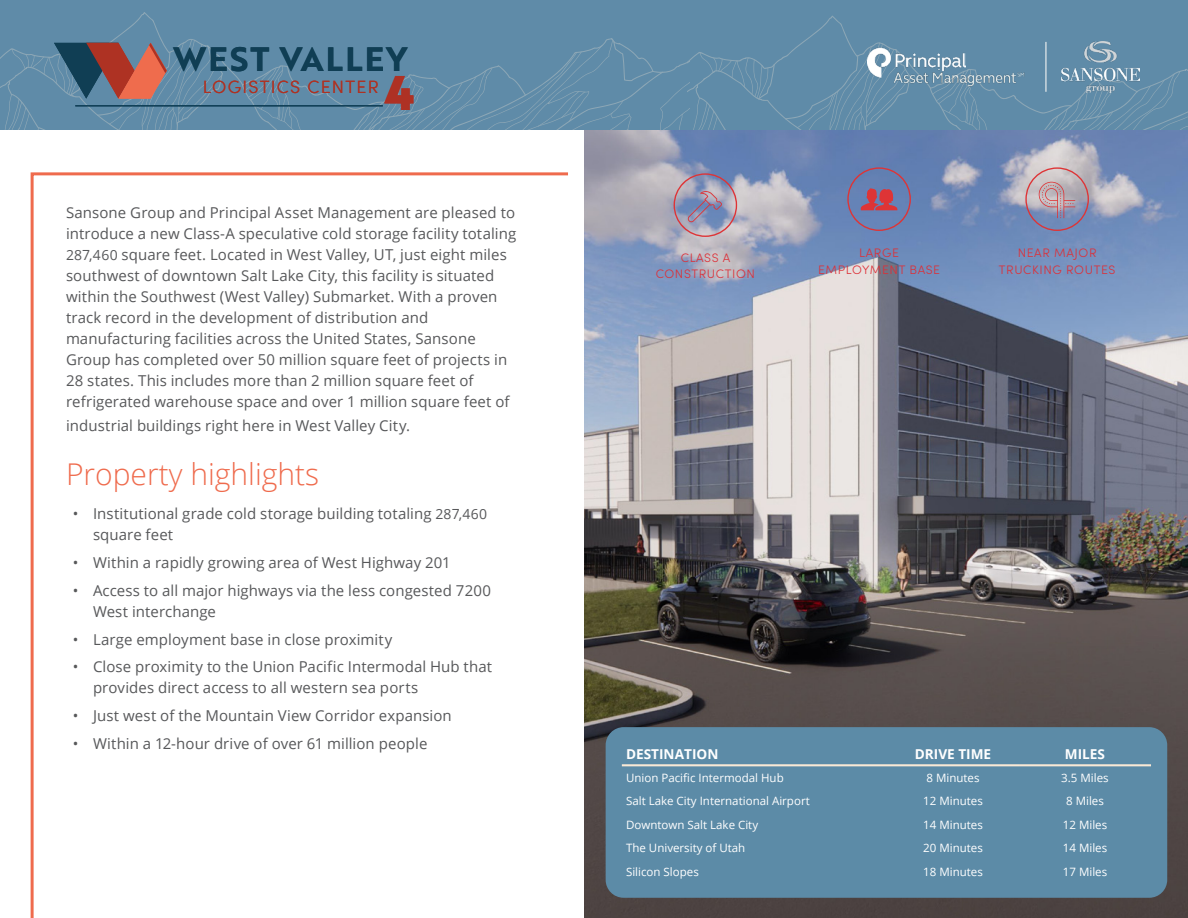
<style>
.page{position:relative;width:1188px;height:918px;background:#fff}
.page>*{position:absolute;margin:0;border:0;box-sizing:border-box;transform-origin:0 0}
.t1{font:47.25px "Brother 1816 Black";color:#ae3124}
.t2{font:32.85px "Brother 1816 Bold";letter-spacing:.065em;color:#103e54}
.Bullets_in_Body_copy{font:300 30px "Open Sans";color:#ef6b4d}
.t3{font:300 17.7px "Sofia Pro";letter-spacing:.075em;color:#ae3223}
.Bullets_in_Body_copy-2{font:15px/21px "Open Sans";letter-spacing:.005em;color:#57585a}
.address{font:700 13.65px "Open Sans";color:#fff}
.icon_captions_in_sofia{font:300 12.3px/16.4px "Sofia Pro";letter-spacing:.05em;color:#dd2f37;text-align:center}
.address-2{font:11.55px "Open Sans";color:#fff}
.s1{font-size:13.95px}
</style>
<div class="page">
<div style="left:0;top:0;width:1188px;height:131px;background:#5f8ba8"></div>
<svg style="left:30px;top:237px;width:4px;height:681px;background:#f28f79"></svg>
<img style="left:585px;top:237px;width:603px;height:681px">
<div style="left:606px;top:727px;width:561px;height:171px;background:#5c8ba7;border-radius:18px"></div>
<hr style="left:622px;top:764px;width:265px;height:2px;background:#f9e9d6">
<hr style="left:887px;top:764px;width:132px;height:2px;background:#f9e9d6">
<hr style="left:1019px;top:764px;width:132px;height:2px;background:#f9e9d6">
<svg style="left:0;top:12px;width:1188px;height:225px"></svg>
<p class="t2" style="left:173px;top:34px;width:236px">WEST VALLEY</p>
<p class="t3" style="left:203px;top:74px;width:177px">LOGISTICS CENTER</p>
<p class="t1" style="left:385px;top:56px;width:32px">4</p>
<p class="Bullets_in_Body_copy-2" style="left:66px;top:201px;width:452px">Sansone Group and Principal Asset Management are pleased to introduce a new Class-A speculative cold storage facility totaling <span class="s1">287,460</span> square feet. Located in West Valley, UT, just eight miles southwest of downtown Salt Lake City, this facility is situated within the Southwest (West Valley) Submarket. With a proven track record in the development of distribution and manufacturing facilities across the United States, Sansone Group has completed over 50 million square feet of projects in 28 states. This includes more than 2 million square feet of refrigerated warehouse space and over 1 million square feet of</p>
<p class="Bullets_in_Body_copy-2" style="left:66px;top:414px;width:346px">industrial buildings right here in West Valley City.</p>
<p class="Bullets_in_Body_copy" style="left:66px;top:453px;width:255px">Property highlights</p>
<p class="Bullets_in_Body_copy-2" style="left:93px;top:503px;width:396px;text-indent:-20px">• Institutional grade cold storage building totaling <span class="s1">287,460 </span>square feet</p>
<p class="Bullets_in_Body_copy-2" style="left:73px;top:552px;width:379px">• Within a rapidly growing area of West Highway 201</p>
<p class="Bullets_in_Body_copy-2" style="left:93px;top:579px;width:400px;text-indent:-20px">• Access to all major highways via the less congested 7200<br>West interchange</p>
<p class="Bullets_in_Body_copy-2" style="left:73px;top:628px;width:321px">• Large employment base in close proximity</p>
<p class="Bullets_in_Body_copy-2" style="left:93px;top:656px;width:401px;text-indent:-20px">• Close proximity to the Union Pacific Intermodal Hub that provides direct access to all western sea ports</p>
<p class="Bullets_in_Body_copy-2" style="left:73px;top:705px;width:381px">• Just west of the Mountain View Corridor expansion</p>
<p class="Bullets_in_Body_copy-2" style="left:73px;top:732px;width:356px">• Within a 12-hour drive of over 61 million people</p>
<p class="icon_captions_in_sofia" style="left:656px;top:249px;width:101px">CLASS A<br>CONSTRUCTION</p>
<p class="icon_captions_in_sofia" style="left:818px;top:244px;width:123px">LARGE<br>EMPLOYMENT BASE</p>
<p class="icon_captions_in_sofia" style="left:999px;top:244px;width:118px">NEAR MAJOR<br>TRUCKING ROUTES</p>
<p class="address" style="left:626px;top:744px;width:94px">DESTINATION</p>
<p class="address" style="left:915px;top:744px;width:78px">DRIVE TIME</p>
<p class="address" style="left:1065px;top:744px;width:42px">MILES</p>
<p class="address-2" style="left:626px;top:769px;width:159px">Union Pacific Intermodal Hub</p>
<p class="address-2" style="left:926px;top:769px;width:55px">8 Minutes</p>
<p class="address-2" style="left:1061px;top:769px;width:49px">3.5 Miles</p>
<p class="address-2" style="left:626px;top:793px;width:185px">Salt Lake City International Airport</p>
<p class="address-2" style="left:923px;top:793px;width:61px">12 Minutes</p>
<p class="address-2" style="left:1066px;top:793px;width:39px">8 Miles</p>
<p class="address-2" style="left:626px;top:817px;width:134px">Downtown Salt Lake City</p>
<p class="address-2" style="left:923px;top:817px;width:61px">14 Minutes</p>
<p class="address-2" style="left:1063px;top:817px;width:46px">12 Miles</p>
<p class="address-2" style="left:626px;top:840px;width:121px">The University of Utah</p>
<p class="address-2" style="left:923px;top:840px;width:61px">20 Minutes</p>
<p class="address-2" style="left:1063px;top:840px;width:46px">14 Miles</p>
<p class="address-2" style="left:626px;top:864px;width:74px">Silicon Slopes</p>
<p class="address-2" style="left:923px;top:864px;width:61px">18 Minutes</p>
<p class="address-2" style="left:1063px;top:864px;width:46px">17 Miles</p>
</div>
